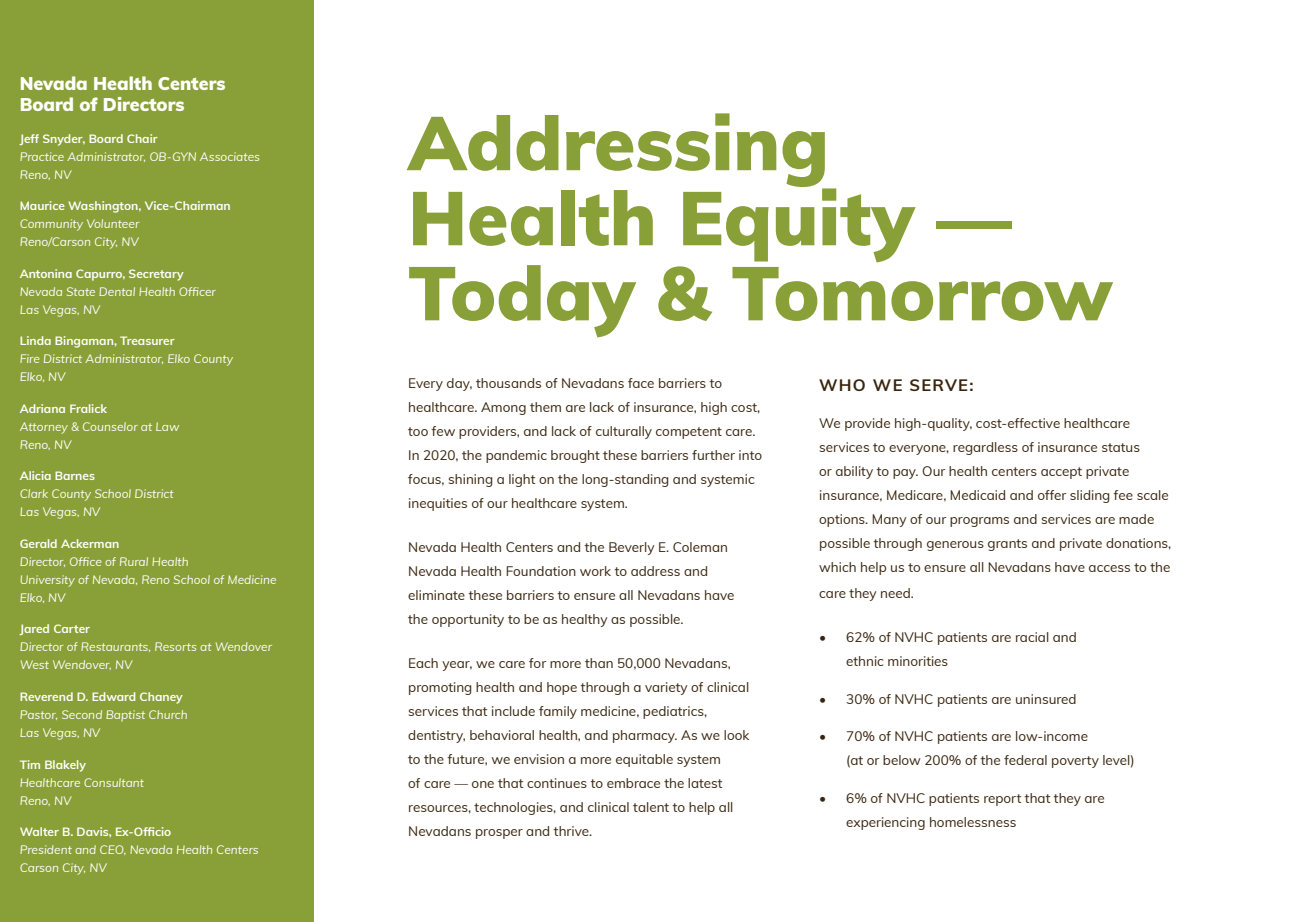
<style>
.page{position:relative;width:1300px;height:922px;background:#fff}
.page>*{position:absolute;margin:0;border:0;box-sizing:border-box;transform-origin:0 0}
.t1{font:900 75px/75px "Muli";color:#89a039}
.t2{font:900 18px/21px "Muli";color:#fff}
.t3{font:700 16.5px "Muli";letter-spacing:.075em;color:#39250e}
.t4{font:13.5px/24px "Muli";color:#39250e}
.t5{font:italic 12px/18px "Muli";color:#fff}
.t6{font:700 12px "Muli";color:#fff}
.s1{font-weight:700;font-style:normal}
</style>
<div class="page">
<div style="left:0;top:0;width:313px;height:921px;background:#89a039"></div>
<p class="t2" style="left:20px;top:72px;width:207px">Nevada Health Centers<br>Board of Directors</p>
<p class="t5" style="left:20px;top:129px;width:242px"><span class="s1">Jeff Snyder, Board Chair<br></span>Practice Administrator, OB-GYN Associates</p>
<p class="t5" style="left:20px;top:165px;width:53px">Reno, NV</p>
<p class="t6" style="left:20px;top:197px;width:212px">Maurice Washington, Vice-Chairman</p>
<p class="t5" style="left:20px;top:214px;width:121px">Community Volunteer</p>
<p class="t5" style="left:20px;top:232px;width:121px">Reno/Carson City, NV</p>
<p class="t6" style="left:20px;top:264px;width:165px">Antonina Capurro, Secretary</p>
<p class="t5" style="left:20px;top:282px;width:198px">Nevada State Dental Health Officer<br>Las Vegas, NV</p>
<p class="t6" style="left:20px;top:332px;width:156px">Linda Bingaman, Treasurer</p>
<p class="t5" style="left:20px;top:349px;width:215px">Fire District Administrator, Elko County</p>
<p class="t5" style="left:20px;top:367px;width:47px">Elko, NV</p>
<p class="t6" style="left:20px;top:399px;width:89px">Adriana Fralick</p>
<p class="t5" style="left:20px;top:417px;width:161px">Attorney &amp; Counselor at Law</p>
<p class="t5" style="left:20px;top:435px;width:53px">Reno, NV</p>
<p class="t6" style="left:20px;top:467px;width:77px">Alicia Barnes</p>
<p class="t5" style="left:20px;top:484px;width:156px">Clark County School District</p>
<p class="t5" style="left:20px;top:502px;width:82px">Las Vegas, NV</p>
<p class="t6" style="left:20px;top:534px;width:101px">Gerald Ackerman</p>
<p class="t5" style="left:20px;top:552px;width:171px">Director, Office of Rural Health</p>
<p class="t5" style="left:20px;top:570px;width:258px">University of Nevada, Reno School of Medicine</p>
<p class="t5" style="left:20px;top:588px;width:47px">Elko, NV</p>
<p class="t6" style="left:20px;top:620px;width:72px">Jared Carter</p>
<p class="t5" style="left:20px;top:637px;width:254px">Director of Restaurants, Resorts at Wendover</p>
<p class="t5" style="left:20px;top:655px;width:114px">West Wendover, NV</p>
<p class="t6" style="left:20px;top:687px;width:164px">Reverend D. Edward Chaney</p>
<p class="t5" style="left:20px;top:705px;width:170px">Pastor, Second Baptist Church</p>
<p class="t5" style="left:20px;top:723px;width:82px">Las Vegas, NV</p>
<p class="t6" style="left:20px;top:755px;width:68px">Tim Blakely</p>
<p class="t5" style="left:20px;top:772px;width:126px">Healthcare Consultant<br>Reno, NV</p>
<p class="t5" style="left:20px;top:822px;width:241px"><span class="s1">Walter B. Davis, Ex-Officio<br></span>President and CEO, Nevada Health Centers<br>Carson City, NV</p>
<p class="t1" style="left:408px;top:102px;width:705px">Addressing<br>Health Equity —<br>Today &amp; Tomorrow</p>
<p class="t4" style="left:408px;top:370px;width:355px">Every day, thousands of Nevadans face barriers to healthcare. Among them are lack of insurance, high cost, too few providers, and lack of culturally competent care.<br>In 2020, the pandemic brought these barriers further into focus, shining a light on the long-standing and systemic inequities of our healthcare system.</p>
<p class="t4" style="left:408px;top:534px;width:328px">Nevada Health Centers and the Beverly E. Coleman Nevada Health Foundation work to address and eliminate these barriers to ensure all Nevadans have the opportunity to be as healthy as possible.</p>
<p class="t4" style="left:408px;top:650px;width:342px">Each year, we care for more than 50,000 Nevadans, promoting health and hope through a variety of clinical services that include family medicine, pediatrics, dentistry, behavioral health, and pharmacy. As we look to the future, we envision a more equitable system<br>of care — one that continues to embrace the latest resources, technologies, and clinical talent to help all Nevadans prosper and thrive.</p>
<p class="t3" style="left:819px;top:372px;width:156px">WHO WE SERVE:</p>
<p class="t4" style="left:819px;top:410px;width:353px">We provide high-quality, cost-effective healthcare services to everyone, regardless of insurance status<br>or ability to pay. Our health centers accept private insurance, Medicare, Medicaid and offer sliding fee scale options. Many of our programs and services are made possible through generous grants and private donations, which help us to ensure all Nevadans have access to the</p>
<p class="t4" style="left:819px;top:580px;width:96px">care they need.</p>
<p class="t4" style="left:846px;top:624px;width:232px;text-indent:-27px">• 62% of NVHC patients are racial and ethnic minorities</p>
<p class="t4" style="left:819px;top:686px;width:259px">• 30% of NVHC patients are uninsured</p>
<p class="t4" style="left:846px;top:723px;width:290px;text-indent:-27px">• 70% of NVHC patients are low-income<br>(at or below 200% of the federal poverty level)</p>
<p class="t4" style="left:846px;top:785px;width:260px;text-indent:-27px">• 6% of NVHC patients report that they are experiencing homelessness</p>
</div>
